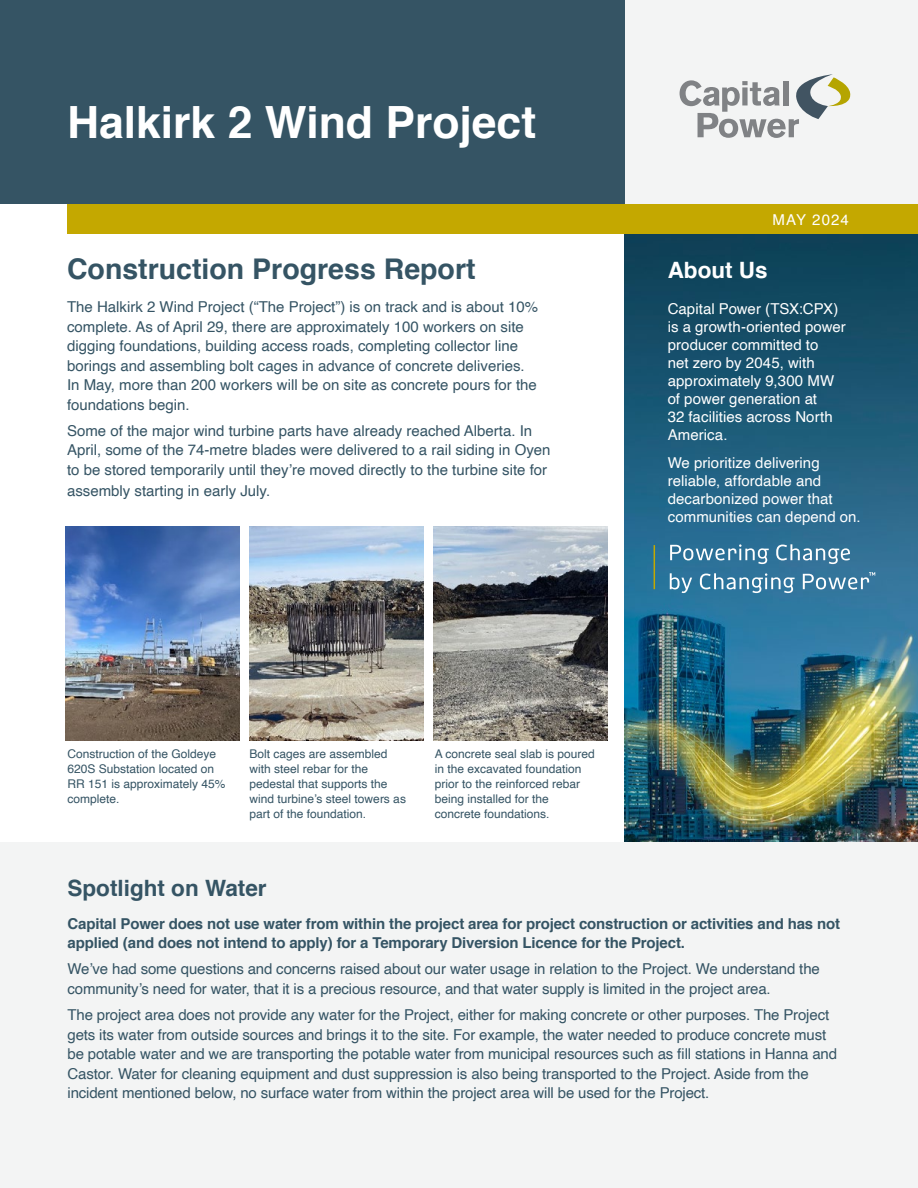
<style>
.page{position:relative;width:918px;height:1188px;background:#fff}
.page>*{position:absolute;margin:0;border:0;box-sizing:border-box;transform-origin:0 0}
.t1{font:700 44.4px "Helvetica";color:#fff}
.t2{font:700 28.5px "Helvetica";color:#355464}
.t3{font:700 22.5px "Helvetica";color:#355464}
.t4{font:700 22.5px "Helvetica";color:#fff}
.t5{font:15px/19.5px "Helvetica";letter-spacing:-.01em;color:#355464}
.t6{font:15px/18px "Helvetica";letter-spacing:.005em;color:#fff}
.t7{font:700 15px/19.5px "Helvetica";letter-spacing:-.01em;color:#355464}
.t8{font:12px/15px "Helvetica";color:#355464}
</style>
<div class="page">
<img style="left:625px;top:234px;width:293px;height:608px">
<div style="left:0;top:842px;width:918px;height:346px;background:#f3f4f4"></div>
<svg style="left:670px;top:572px;width:205px;height:21px;background:#5890af"></svg>
<svg style="left:670px;top:544px;width:180px;height:20px;background:#5b8fad"></svg>
<hr style="left:654px;top:545px;width:1px;height:44px;background:#c4a800">
<div style="left:593px;top:0;width:325px;height:214px;background:#f3f4f4"></div>
<div style="left:68px;top:204px;width:850px;height:30px;background:#c4a800"></div>
<div style="left:0;top:0;width:625px;height:204px;background:#355464"></div>
<svg style="left:680px;top:74px;width:170px;height:64px"></svg>
<img style="left:66px;top:526px;width:174px;height:214px">
<img style="left:250px;top:526px;width:173px;height:214px">
<img style="left:433px;top:526px;width:175px;height:214px">
<h1 class="t1" style="left:67px;top:87px;width:471px">Halkirk 2 Wind Project</h1>
<h2 class="t2" style="left:67px;top:246px;width:410px">Construction Progress Report</h2>
<p class="t5" style="left:67px;top:298px;width:472px">The Halkirk 2 Wind Project (“The Project”) is on track and is about 10% complete. As of April 29, there are approximately 100 workers on site digging foundations, building access roads, completing collector line borings and assembling bolt cages in advance of concrete deliveries.<br>In May, more than 200 workers will be on site as concrete pours for the foundations begin.</p>
<p class="t5" style="left:67px;top:421px;width:485px">Some of the major wind turbine parts have already reached Alberta. In<br>April, some of the 74-metre blades were delivered to a rail siding in Oyen to be stored temporarily until they’re moved directly to the turbine site for</p>
<p class="t5" style="left:67px;top:481px;width:205px">assembly starting in early July.</p>
<p class="t6" style="left:772px;top:211px;width:78px">MAY 2024</p>
<h3 class="t4" style="left:668px;top:252px;width:101px">About Us</h3>
<p class="t6" style="left:668px;top:300px;width:180px">Capital Power (TSX:CPX) is a growth-oriented power producer committed to<br>net zero by 2045, with approximately 9,300 MW of power generation at<br>32 facilities across North<br>America.</p>
<p class="t6" style="left:668px;top:454px;width:195px">We prioritize delivering reliable, affordable and decarbonized power that communities can depend on.</p>
<p class="t8" style="left:68px;top:747px;width:160px">Construction of the Goldeye<br>620S Substation located on<br>RR 151 is approximately 45% complete.</p>
<p class="t8" style="left:249px;top:747px;width:158px">Bolt cages are assembled with steel rebar for the pedestal that supports the wind turbine’s steel towers as part of the foundation.</p>
<p class="t8" style="left:435px;top:747px;width:162px">A concrete seal slab is poured in the excavated foundation prior to the reinforced rebar being installed for the concrete foundations.</p>
<h3 class="t3" style="left:68px;top:870px;width:201px">Spotlight on Water</h3>
<p class="t7" style="left:68px;top:914px;width:774px">Capital Power does not use water from within the project area for project construction or activities and has not applied (and does not intend to apply) for a Temporary Diversion Licence for the Project.</p>
<p class="t5" style="left:68px;top:960px;width:754px">We’ve had some questions and concerns raised about our water usage in relation to the Project. We understand the community’s need for water, that it is a precious resource, and that water supply is limited in the project area.</p>
<p class="t5" style="left:68px;top:1006px;width:771px">The project area does not provide any water for the Project, either for making concrete or other purposes. The Project gets its water from outside sources and brings it to the site. For example, the water needed to produce concrete must be potable water and we are transporting the potable water from municipal resources such as fill stations in Hanna and Castor. Water for cleaning equipment and dust suppression is also being transported to the Project. Aside from the incident mentioned below, no surface water from within the project area will be used for the Project.</p>
</div>
